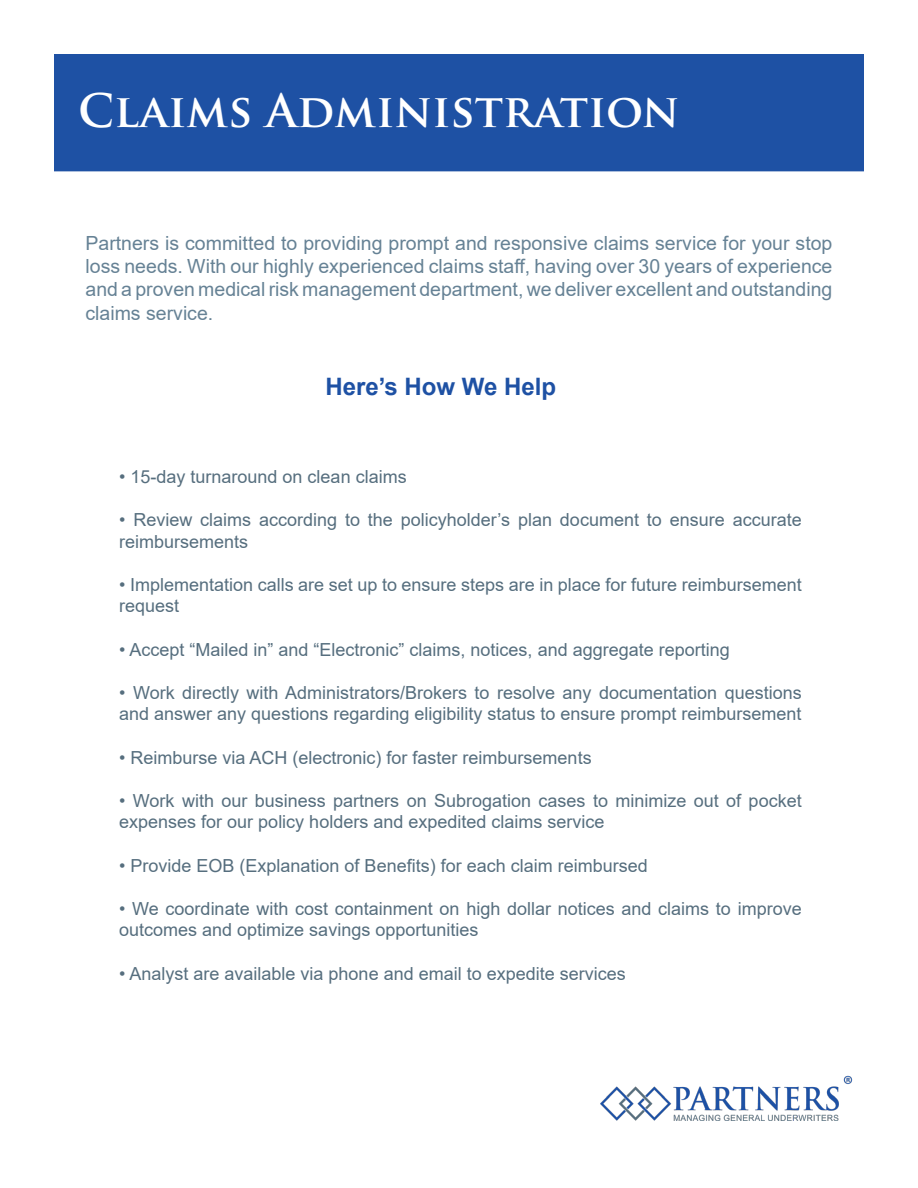
<style>
.page{position:relative;width:918px;height:1188px;background:#fff}
.page>*{position:absolute;margin:0;border:0;box-sizing:border-box;transform-origin:0 0}
.t1{font:700 45px "Trajan Pro";color:#fff}
.t2{font:700 24px "Arial";color:#1e51a4}
.t3{font:19.5px/23.4px "Arial";color:#668295;text-align:justify}
.t4{font:18px/21.6px "Arial";color:#566e7e}
</style>
<div class="page">
<div style="left:54px;top:54px;width:810px;height:117px;background:#1e51a4"></div>
<img style="left:600px;top:1075px;width:252px;height:46px">
<p class="t1" style="left:78px;top:82px;width:603px">Claims Administration</p>
<p class="t3" style="left:86px;top:231px;width:748px">Partners is committed to providing prompt and responsive claims service for your stop loss needs. With our highly experienced claims staff, having over 30 years of experience and a proven medical risk management department, we deliver excellent and outstanding claims service.</p>
<p class="t2" style="left:325px;top:370px;width:232px">Here’s How We Help</p>
<p class="t4" style="left:119px;top:466px;width:289px">• 15-day turnaround on clean claims</p>
<p class="t4" style="left:119px;top:509px;width:684px">• Review claims according to the policyholder’s plan document to ensure accurate reimbursements</p>
<p class="t4" style="left:119px;top:574px;width:684px">• Implementation calls are set up to ensure steps are in place for future reimbursement request</p>
<p class="t4" style="left:119px;top:638px;width:612px">• Accept “Mailed in” and “Electronic” claims, notices, and aggregate reporting</p>
<p class="t4" style="left:119px;top:682px;width:684px">• Work directly with Administrators/Brokers to resolve any documentation questions and answer any questions regarding eligibility status to ensure prompt reimbursement</p>
<p class="t4" style="left:119px;top:746px;width:474px">• Reimburse via ACH (electronic) for faster reimbursements</p>
<p class="t4" style="left:119px;top:790px;width:684px">• Work with our business partners on Subrogation cases to minimize out of pocket expenses for our policy holders and expedited claims service</p>
<p class="t4" style="left:119px;top:854px;width:530px">• Provide EOB (Explanation of Benefits) for each claim reimbursed</p>
<p class="t4" style="left:119px;top:898px;width:684px">• We coordinate with cost containment on high dollar notices and claims to improve outcomes and optimize savings opportunities</p>
<p class="t4" style="left:119px;top:962px;width:508px">• Analyst are available via phone and email to expedite services</p>
</div>
